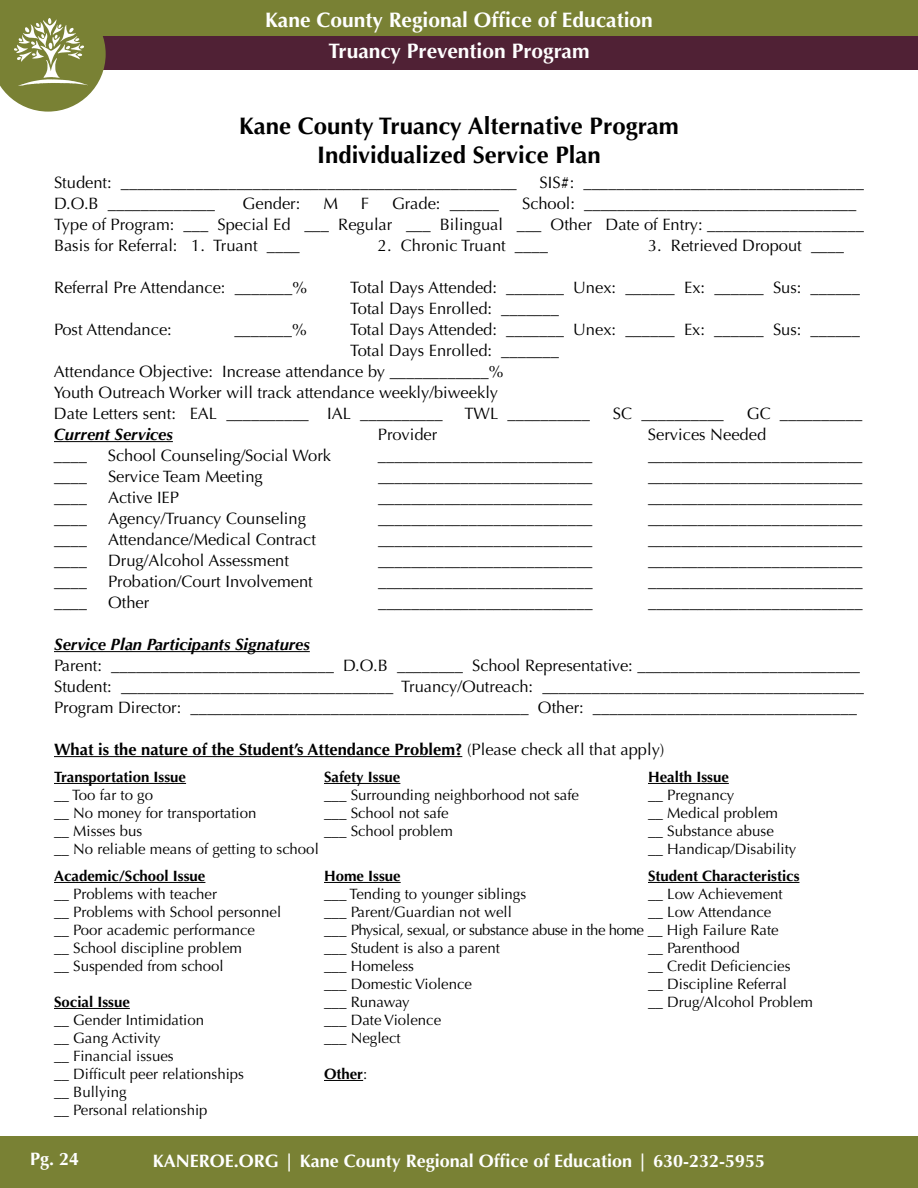
<style>
.page{position:relative;width:918px;height:1188px;background:#fff}
.page>*{position:absolute;margin:0;border:0;box-sizing:border-box;transform-origin:0 0}
.t1{font:700 24px/28.8px "Optima";color:#000;text-align:center}
.t2{font:700 21px "Optima";color:#fff}
.t3{font:700 18px "Optima";color:#fff}
.t4{font:16.5px/21px "Optima";color:#000}
.t5{font:700 16.5px "Optima";color:#000}
.t6{font:italic 700 16.5px "Optima";color:#000}
.t7{font:15px/18px "Optima";color:#000}
.t8{font:700 15px "Optima";color:#000}
.t9{font:15px "Optima";letter-spacing:-.03em;color:#000}
.s1{font-weight:400}
</style>
<div class="page">
<div style="left:0;top:36px;width:918px;height:34px;background:#502135"></div>
<div style="left:0;top:0;width:918px;height:36px;background:#798134"></div>
<div style="left:0;top:1137px;width:918px;height:51px;background:#798134"></div>
<svg style="left:0;top:18px;width:106px;height:94px"></svg>
<hr style="left:54px;top:441px;width:119px;height:1px;background:#000">
<hr style="left:54px;top:651px;width:256px;height:1px;background:#000">
<hr style="left:54px;top:756px;width:408px;height:1px;background:#000">
<hr style="left:54px;top:783px;width:132px;height:1px;background:#000">
<hr style="left:324px;top:783px;width:76px;height:1px;background:#000">
<hr style="left:648px;top:783px;width:81px;height:1px;background:#000">
<hr style="left:54px;top:882px;width:151px;height:1px;background:#000">
<hr style="left:324px;top:882px;width:77px;height:1px;background:#000">
<hr style="left:648px;top:882px;width:152px;height:1px;background:#000">
<hr style="left:54px;top:1008px;width:76px;height:1px;background:#000">
<hr style="left:324px;top:1080px;width:39px;height:1px;background:#000">
<img style="left:14px;top:19px;width:74px;height:66px">
<p class="t2" style="left:265px;top:7px;width:389px">Kane County Regional Office of Education</p>
<p class="t2" style="left:328px;top:38px;width:263px">Truancy Prevention Program</p>
<h1 class="t1" style="left:239px;top:111px;width:441px">Kane County Truancy Alternative Program<br>Individualized Service Plan</h1>
<p class="t4" style="left:54px;top:172px;width:464px">Student: ________________________________________________</p>
<p class="t4" style="left:540px;top:172px;width:326px">SIS#: __________________________________</p>
<p class="t4" style="left:54px;top:193px;width:163px">D.O.B _____________</p>
<p class="t4" style="left:243px;top:193px;width:59px">Gender:</p>
<p class="t4" style="left:323px;top:193px;width:16px">M</p>
<p class="t4" style="left:361px;top:193px;width:10px">F</p>
<p class="t4" style="left:392px;top:193px;width:109px">Grade: ______</p>
<p class="t4" style="left:54px;top:193px;width:812px;text-indent:468px">School: _________________________________<br>Type of Program: ___ Special Ed ___ Regular ___ Bilingual ___ Other Date of Entry: ___________________<br>Basis for Referral: 1. Truant ____</p>
<p class="t4" style="left:378px;top:235px;width:171px">2. Chronic Truant ____</p>
<p class="t4" style="left:648px;top:235px;width:198px">3. Retrieved Dropout ____</p>
<p class="t4" style="left:54px;top:277px;width:255px">Referral Pre Attendance: _______%</p>
<p class="t4" style="left:350px;top:277px;width:511px">Total Days Attended: _______ Unex: ______ Ex: ______ Sus: ______<br>Total Days Enrolled: _______</p>
<p class="t4" style="left:54px;top:319px;width:119px">Post Attendance:</p>
<p class="t4" style="left:234px;top:319px;width:74px">_______%</p>
<p class="t4" style="left:350px;top:319px;width:511px">Total Days Attended: _______ Unex: ______ Ex: ______ Sus: ______</p>
<p class="t4" style="left:350px;top:340px;width:210px">Total Days Enrolled: _______</p>
<p class="t4" style="left:54px;top:361px;width:451px">Attendance Objective: Increase attendance by ____________%</p>
<p class="t4" style="left:54px;top:382px;width:446px">Youth Outreach Worker will track attendance weekly/biweekly</p>
<p class="t4" style="left:54px;top:403px;width:390px">Date Letters sent: EAL __________ IAL __________</p>
<p class="t4" style="left:464px;top:403px;width:127px">TWL __________</p>
<p class="t4" style="left:613px;top:403px;width:112px">SC __________</p>
<p class="t4" style="left:747px;top:403px;width:117px">GC __________</p>
<p class="t6" style="left:54px;top:425px;width:120px">Current Services</p>
<p class="t4" style="left:378px;top:424px;width:61px">Provider</p>
<p class="t4" style="left:648px;top:424px;width:120px">Services Needed</p>
<p class="t4" style="left:54px;top:445px;width:34px">____</p>
<p class="t4" style="left:108px;top:445px;width:225px">School Counseling/Social Work</p>
<p class="t4" style="left:378px;top:445px;width:216px">__________________________</p>
<p class="t4" style="left:648px;top:445px;width:216px">__________________________</p>
<p class="t4" style="left:54px;top:466px;width:34px">____</p>
<p class="t4" style="left:108px;top:466px;width:156px">Service Team Meeting</p>
<p class="t4" style="left:378px;top:466px;width:216px">__________________________</p>
<p class="t4" style="left:648px;top:466px;width:216px">__________________________</p>
<p class="t4" style="left:54px;top:487px;width:34px">____</p>
<p class="t4" style="left:108px;top:487px;width:73px">Active IEP</p>
<p class="t4" style="left:378px;top:487px;width:216px">__________________________</p>
<p class="t4" style="left:648px;top:487px;width:216px">__________________________</p>
<p class="t4" style="left:54px;top:508px;width:34px">____</p>
<p class="t4" style="left:108px;top:508px;width:199px">Agency/Truancy Counseling</p>
<p class="t4" style="left:378px;top:508px;width:216px">__________________________</p>
<p class="t4" style="left:648px;top:508px;width:216px">__________________________</p>
<p class="t4" style="left:54px;top:529px;width:34px">____</p>
<p class="t4" style="left:108px;top:529px;width:209px">Attendance/Medical Contract</p>
<p class="t4" style="left:378px;top:529px;width:216px">__________________________</p>
<p class="t4" style="left:648px;top:529px;width:216px">__________________________</p>
<p class="t4" style="left:54px;top:550px;width:34px">____</p>
<p class="t4" style="left:108px;top:550px;width:182px">Drug/Alcohol Assessment</p>
<p class="t4" style="left:378px;top:550px;width:216px">__________________________</p>
<p class="t4" style="left:648px;top:550px;width:216px">__________________________</p>
<p class="t4" style="left:54px;top:571px;width:34px">____</p>
<p class="t4" style="left:108px;top:571px;width:206px">Probation/Court Involvement</p>
<p class="t4" style="left:378px;top:571px;width:216px">__________________________</p>
<p class="t4" style="left:648px;top:571px;width:216px">__________________________</p>
<p class="t4" style="left:54px;top:592px;width:34px">____</p>
<p class="t4" style="left:108px;top:592px;width:43px">Other</p>
<p class="t4" style="left:378px;top:592px;width:216px">__________________________</p>
<p class="t4" style="left:648px;top:592px;width:216px">__________________________</p>
<p class="t6" style="left:54px;top:635px;width:257px">Service Plan Participants Signatures</p>
<p class="t4" style="left:54px;top:655px;width:812px">Parent: ___________________________ D.O.B ________ School Representative: ___________________________<br>Student: _________________________________ Truancy/Outreach: _______________________________________<br>Program Director: _________________________________________ Other: ________________________________</p>
<p class="t5" style="left:54px;top:740px;width:612px">What is the nature of the Student’s Attendance Problem? <span class="s1">(Please check all that apply)</span></p>
<p class="t8" style="left:54px;top:768px;width:134px">Transportation Issue</p>
<p class="t8" style="left:324px;top:768px;width:78px">Safety Issue</p>
<p class="t8" style="left:648px;top:768px;width:82px">Health Issue</p>
<p class="t7" style="left:54px;top:786px;width:101px">__ Too far to go</p>
<p class="t7" style="left:324px;top:786px;width:257px">___ Surrounding neighborhood not safe</p>
<p class="t7" style="left:648px;top:786px;width:88px">__ Pregnancy</p>
<p class="t7" style="left:54px;top:804px;width:204px">__ No money for transportation</p>
<p class="t7" style="left:324px;top:804px;width:126px">___ School not safe</p>
<p class="t7" style="left:648px;top:804px;width:132px">__ Medical problem</p>
<p class="t7" style="left:54px;top:822px;width:90px">__ Misses bus</p>
<p class="t7" style="left:324px;top:822px;width:130px">___ School problem</p>
<p class="t7" style="left:648px;top:822px;width:127px">__ Substance abuse</p>
<p class="t7" style="left:54px;top:840px;width:266px">__ No reliable means of getting to school</p>
<p class="t7" style="left:648px;top:840px;width:150px">__ Handicap/Disability</p>
<p class="t8" style="left:54px;top:867px;width:153px">Academic/School Issue</p>
<p class="t8" style="left:324px;top:867px;width:78px">Home Issue</p>
<p class="t8" style="left:648px;top:867px;width:153px">Student Characteristics</p>
<p class="t7" style="left:54px;top:885px;width:165px">__ Problems with teacher</p>
<p class="t7" style="left:324px;top:885px;width:204px">___ Tending to younger siblings</p>
<p class="t7" style="left:648px;top:885px;width:136px">__ Low Achievement</p>
<p class="t7" style="left:54px;top:903px;width:229px">__ Problems with School personnel</p>
<p class="t7" style="left:324px;top:903px;width:189px">___ Parent/Guardian not well</p>
<p class="t7" style="left:648px;top:903px;width:125px">__ Low Attendance</p>
<p class="t7" style="left:54px;top:921px;width:203px">__ Poor academic performance</p>
<p class="t9" style="left:324px;top:921px;width:456px">___ Physical, sexual, or substance abuse in the home __ High Failure Rate</p>
<p class="t7" style="left:54px;top:939px;width:190px">__ School discipline problem</p>
<p class="t7" style="left:324px;top:939px;width:177px">___ Student is also a parent</p>
<p class="t7" style="left:648px;top:939px;width:93px">__ Parenthood</p>
<p class="t7" style="left:54px;top:957px;width:171px">__ Suspended from school</p>
<p class="t7" style="left:324px;top:957px;width:92px">___ Homeless</p>
<p class="t7" style="left:648px;top:957px;width:144px">__ Credit Deficiencies</p>
<p class="t7" style="left:324px;top:975px;width:150px">___ Domestic Violence</p>
<p class="t7" style="left:648px;top:975px;width:141px">__ Discipline Referral</p>
<p class="t8" style="left:54px;top:993px;width:77px">Social Issue</p>
<p class="t7" style="left:324px;top:993px;width:87px">___ Runaway</p>
<p class="t7" style="left:648px;top:993px;width:167px">__ Drug/Alcohol Problem</p>
<p class="t7" style="left:54px;top:1011px;width:152px">__ Gender Intimidation</p>
<p class="t7" style="left:324px;top:1011px;width:119px">___ Date Violence</p>
<p class="t7" style="left:54px;top:1029px;width:108px">__ Gang Activity</p>
<p class="t7" style="left:324px;top:1029px;width:78px">___ Neglect</p>
<p class="t7" style="left:54px;top:1047px;width:192px">__ Financial issues<br>__ Difficult peer relationships</p>
<p class="t8" style="left:324px;top:1065px;width:45px">Other<span class="s1">:</span></p>
<p class="t7" style="left:54px;top:1083px;width:155px">__ Bullying<br>__ Personal relationship</p>
<p class="t3" style="left:30px;top:1148px;width:51px">Pg. 24</p>
<p class="t3" style="left:153px;top:1151px;width:614px">KANEROE.ORG | Kane County Regional Office of Education | 630-232-5955</p>
</div>
